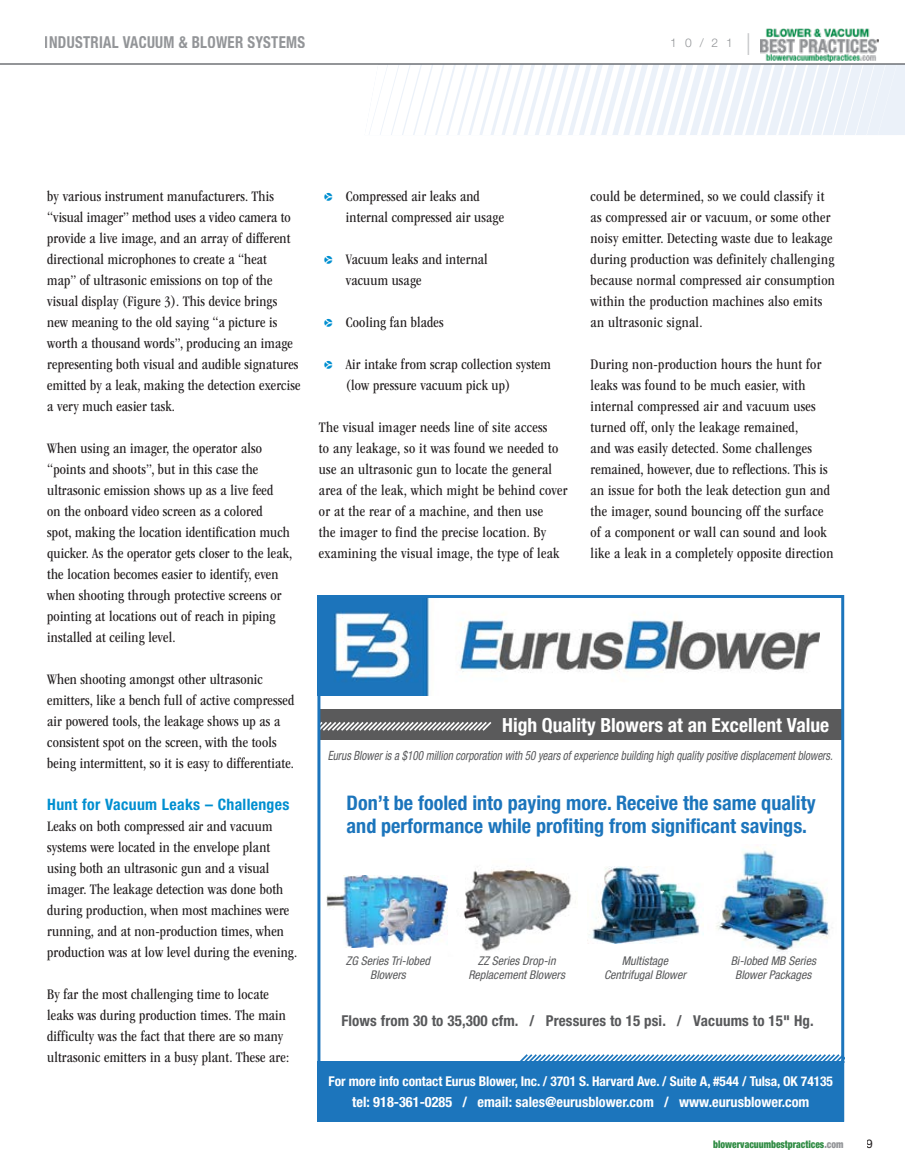
<style>
.page{position:relative;width:905px;height:1175px;background:#fff}
.page>*{position:absolute;margin:0;border:0;box-sizing:border-box;transform-origin:0 0}
.t1{font:300 condensed 30px "Helvetica Neue LT Pro";color:#c7c8ca;scale:.9 1}
.t2{font:700 condensed 20.1px/23.4px "Helvetica Neue";color:#1c75bc}
.t3{font:700 condensed 19.5px "Helvetica Neue";color:#fff}
.t4{font:700 condensed 16.5px "Helvetica Neue LT Pro";letter-spacing:.02em;color:#939598;scale:.9 1}
.t5{font:700 condensed 15.75px "Helvetica Neue LT Pro";letter-spacing:.02em;color:#008fd0}
.t6{font:condensed 15px/21px "ITC Garamond Std";letter-spacing:.01em;color:#231f20}
.t7{font:700 condensed 15px "Helvetica Neue";letter-spacing:.01em;color:#58595b}
.t8{font:700 condensed 14.25px "Helvetica Neue";color:#fff}
.t9{font:700 condensed 13.5px "Helvetica Neue";letter-spacing:-.005em;color:#fff}
.t10{font:italic condensed 12.75px "Helvetica Neue";color:#58595b;scale:.87 1}
.t11{font:italic condensed 12px/13.5px "Helvetica Neue";color:#58595b;text-align:center}
.t12{font:300 12px "Helvetica Neue LT Pro";color:#939598}
.t13{font:12px "Helvetica Neue LT Pro";color:#231f20}
.t14{font:900 condensed 10.5px "Helvetica Neue LT Pro";color:#2f8b43;scale:.9 1}
.s1{font-family:"Pointers";font-stretch:normal;font-size:10.5px;color:#008fd0}
.s2{color:#939598}
</style>
<div class="page">
<svg style="left:369px;top:65px;width:535px;height:70px"></svg>
<img style="left:716px;top:846px;width:114px;height:106px">
<img style="left:447px;top:868px;width:125px;height:83px">
<img style="left:327px;top:875px;width:120px;height:72px">
<img style="left:587px;top:866px;width:117px;height:78px">
<div style="left:318px;top:709px;width:525px;height:31px;background:#5a5a5b"></div>
<svg style="left:321px;top:722px;width:171px;height:9px"></svg>
<img style="left:321px;top:599px;width:498px;height:96px">
<div style="left:317px;top:595px;width:527px;height:526px;border:3px solid #1c75bc"></div>
<div style="left:317px;top:1061px;width:527px;height:60px;background:#1c75bc"></div>
<svg style="left:520px;top:1052px;width:324px;height:9px"></svg>
<hr style="left:0;top:64px;width:904px;height:1px;background:#939598">
<img style="left:760px;top:28px;width:118px;height:34px">
<p class="t4" style="left:45px;top:32px;width:290px">INDUSTRIAL VACUUM &amp; BLOWER SYSTEMS</p>
<p class="t12" style="left:670px;top:36px;width:63px">10/21</p>
<h1 class="t1" style="left:745px;top:27px;width:8px">|</h1>
<p class="t6" style="left:47px;top:186px;width:255px">by various instrument manufacturers. This “visual imager” method uses a video camera to provide a live image, and an array of different directional microphones to create a “heat<br>map” of ultrasonic emissions on top of the visual display (Figure 3). This device brings new meaning to the old saying “a picture is worth a thousand words”, producing an image representing both visual and audible signatures emitted by a leak, making the detection exercise a very much easier task.</p>
<p class="t6" style="left:47px;top:438px;width:246px">When using an imager, the operator also “points and shoots”, but in this case the ultrasonic emission shows up as a live feed<br>on the onboard video screen as a colored<br>spot, making the location identification much quicker. As the operator gets closer to the leak, the location becomes easier to identify, even when shooting through protective screens or pointing at locations out of reach in piping installed at ceiling level.</p>
<p class="t6" style="left:47px;top:669px;width:248px">When shooting amongst other ultrasonic emitters, like a bench full of active compressed air powered tools, the leakage shows up as a consistent spot on the screen, with the tools being intermittent, so it is easy to differentiate.</p>
<p class="t5" style="left:47px;top:795px;width:243px">Hunt for Vacuum Leaks – Challenges</p>
<p class="t6" style="left:47px;top:816px;width:251px">Leaks on both compressed air and vacuum systems were located in the envelope plant using both an ultrasonic gun and a visual imager. The leakage detection was done both during production, when most machines were running, and at non-production times, when production was at low level during the evening.</p>
<p class="t6" style="left:47px;top:984px;width:243px">By far the most challenging time to locate leaks was during production times. The main difficulty was the fact that there are so many ultrasonic emitters in a busy plant. These are:</p>
<p class="t6" style="left:346px;top:186px;width:160px;text-indent:-22px"><span class="s1">p</span> Compressed air leaks and internal compressed air usage</p>
<p class="t6" style="left:346px;top:249px;width:143px;text-indent:-22px"><span class="s1">p</span> Vacuum leaks and internal vacuum usage</p>
<p class="t6" style="left:324px;top:312px;width:121px"><span class="s1">p</span> Cooling fan blades</p>
<p class="t6" style="left:346px;top:354px;width:206px;text-indent:-22px"><span class="s1">p</span> Air intake from scrap collection system (low pressure vacuum pick up)</p>
<p class="t6" style="left:319px;top:417px;width:250px">The visual imager needs line of site access<br>to any leakage, so it was found we needed to use an ultrasonic gun to locate the general area of the leak, which might be behind cover or at the rear of a machine, and then use<br>the imager to find the precise location. By examining the visual image, the type of leak</p>
<p class="t6" style="left:590px;top:186px;width:246px">could be determined, so we could classify it as compressed air or vacuum, or some other noisy emitter. Detecting waste due to leakage during production was definitely challenging because normal compressed air consumption within the production machines also emits an ultrasonic signal.</p>
<p class="t6" style="left:590px;top:354px;width:244px">During non-production hours the hunt for leaks was found to be much easier, with internal compressed air and vacuum uses turned off, only the leakage remained,<br>and was easily detected. Some challenges remained, however, due to reflections. This is an issue for both the leak detection gun and the imager, sound bouncing off the surface of a component or wall can sound and look like a leak in a completely opposite direction</p>
<h3 class="t3" style="left:502px;top:713px;width:328px">High Quality Blowers at an Excellent Value</h3>
<p class="t10" style="left:328px;top:748px;width:582px">Eurus Blower is a $100 million corporation with 50 years of experience building high quality positive displacement blowers.</p>
<h2 class="t2" style="left:346px;top:790px;width:470px">Don’t be fooled into paying more. Receive the same quality and performance while profiting from significant savings.</h2>
<p class="t11" style="left:346px;top:954px;width:85px">ZG Series Tri-lobed<br>Blowers</p>
<p class="t11" style="left:604px;top:954px;width:83px">Multistage<br>Centrifugal Blower</p>
<p class="t11" style="left:468px;top:954px;width:98px">ZZ Series Drop-in<br>Replacement Blowers</p>
<p class="t11" style="left:730px;top:954px;width:87px">Bi-lobed MB Series<br>Blower Packages</p>
<p class="t7" style="left:341px;top:1011px;width:474px">Flows from 30 to 35,300 cfm. / Pressures to 15 psi. / Vacuums to 15" Hg.</p>
<p class="t9" style="left:328px;top:1073px;width:506px">For more info contact Eurus Blower, Inc. / 3701 S. Harvard Ave. / Suite A, #544 / Tulsa, OK 74135</p>
<p class="t8" style="left:352px;top:1093px;width:458px">tel: 918-361-0285 / email: sales@eurusblower.com / www.eurusblower.com</p>
<p class="t14" style="left:713px;top:1137px;width:146px">blowervacuumbestpractices<span class="s2">.com</span></p>
<p class="t13" style="left:866px;top:1136px;width:8px">9</p>
</div>
